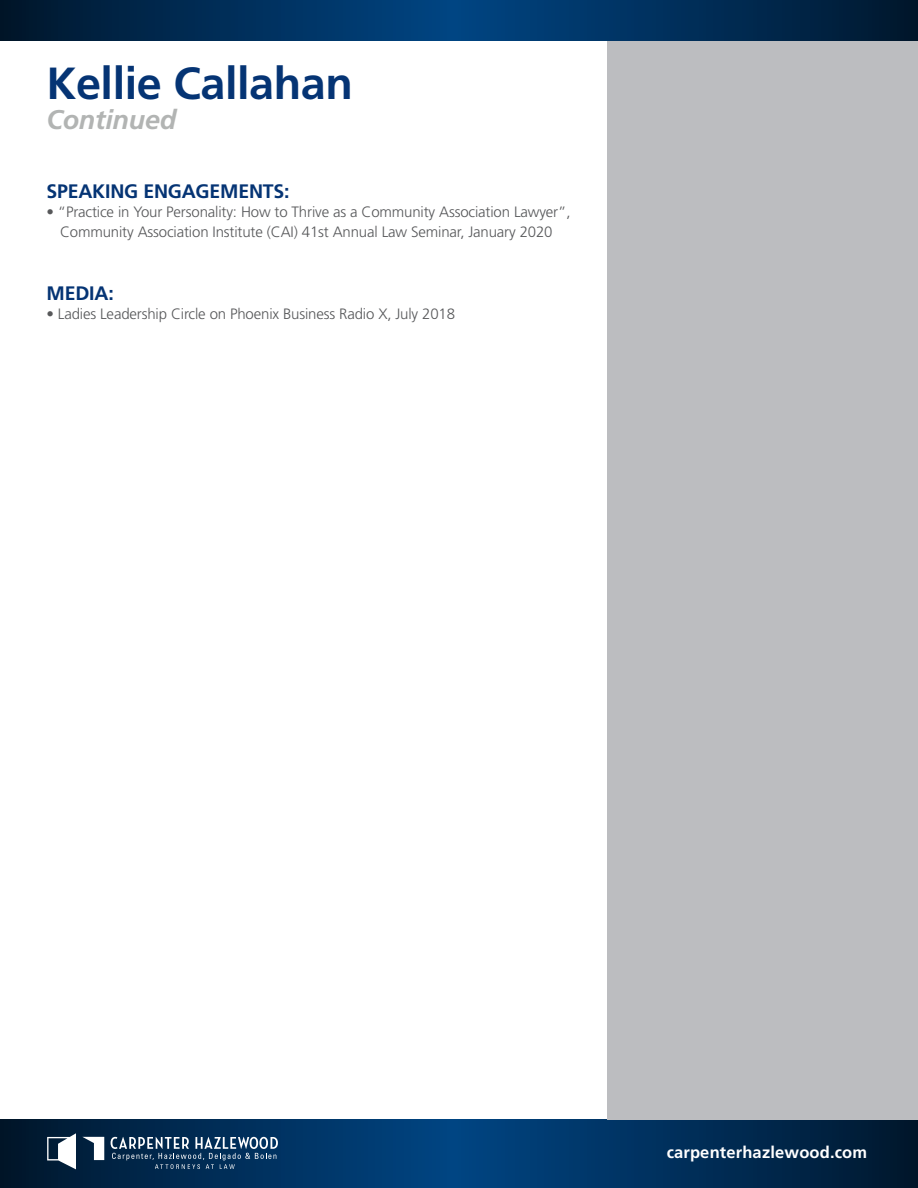
<style>
.page{position:relative;width:918px;height:1188px;background:#fff}
.page>*{position:absolute;margin:0;border:0;box-sizing:border-box;transform-origin:0 0}
.t1{font:700 45px "Frutiger LT Std";letter-spacing:-.01em;color:#053474}
.t2{font:italic 700 27px "Frutiger LT Std";letter-spacing:-.01em;color:#b2b4b3}
.t3{font:700 19.5px "Frutiger LT Std";letter-spacing:-.01em;color:#053474}
.t4{font:700 16.5px "Frutiger LT Std";letter-spacing:.01em;color:#fff}
.t5{font:300 15px "Frutiger LT Std";letter-spacing:-.01em;color:#57585a}
</style>
<div class="page">
<svg style="left:0;top:1119px;width:918px;height:69px;background:#012f5a"></svg>
<svg style="left:0;top:0;width:918px;height:41px;background:#002d58"></svg>
<svg style="left:47px;top:1133px;width:29px;height:36px"></svg>
<svg style="left:82px;top:1137px;width:22px;height:23px"></svg>
<svg style="left:111px;top:1137px;width:167px;height:32px;background:#335574"></svg>
<div style="left:608px;top:41px;width:310px;height:1078px;background:#bcbdc0"></div>
<p class="t1" style="left:46px;top:56px;width:308px">Kellie Callahan</p>
<p class="t2" style="left:46px;top:103px;width:131px">Continued</p>
<p class="t3" style="left:46px;top:180px;width:245px">SPEAKING ENGAGEMENTS:</p>
<p class="t5" style="left:46px;top:204px;width:526px">• “Practice in Your Personality: How to Thrive as a Community Association Lawyer”,</p>
<p class="t5" style="left:60px;top:223px;width:494px">Community Association Institute (CAI) 41st Annual Law Seminar, January 2020</p>
<p class="t3" style="left:46px;top:282px;width:69px">MEDIA:</p>
<p class="t5" style="left:46px;top:306px;width:410px">• Ladies Leadership Circle on Phoenix Business Radio X, July 2018</p>
<p class="t4" style="left:667px;top:1143px;width:202px">carpenterhazlewood.com</p>
</div>
